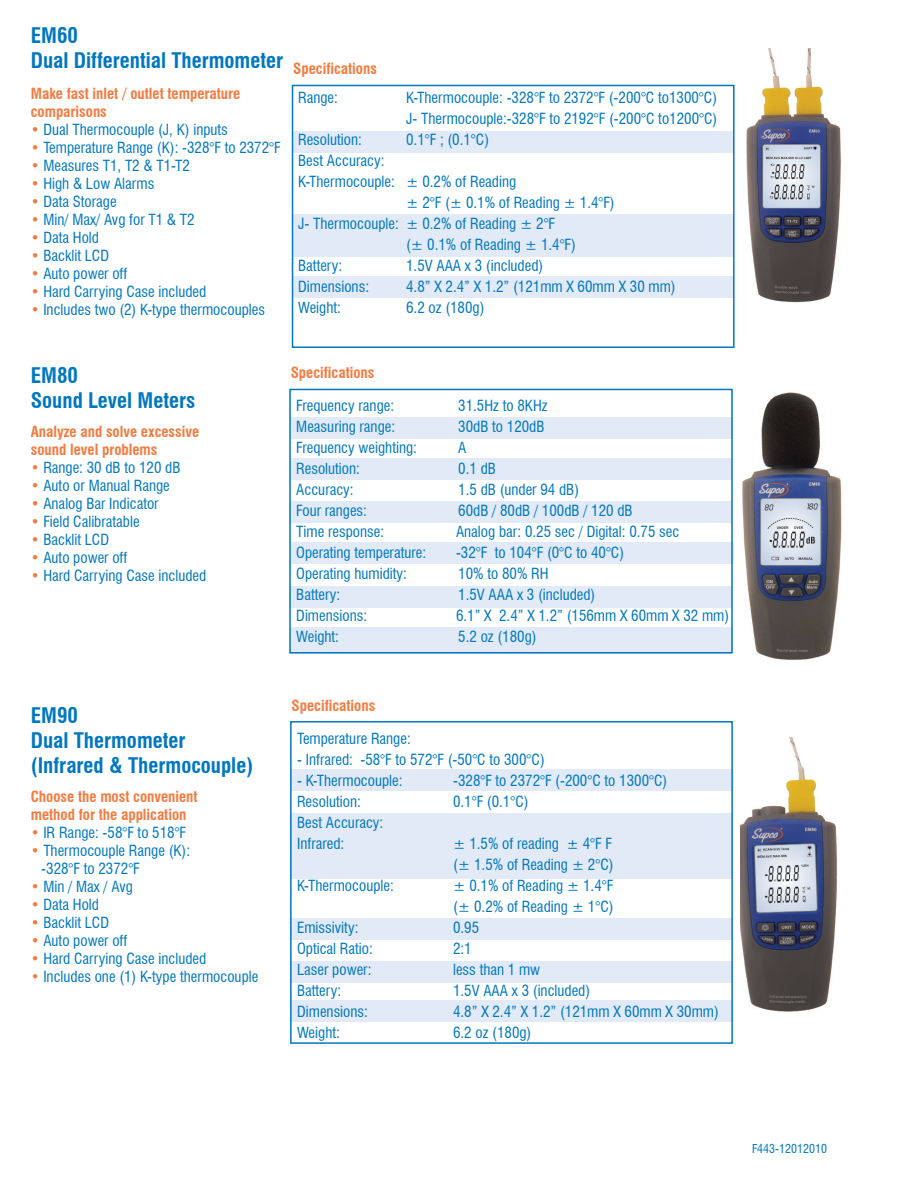
<style>
.page{position:relative;width:918px;height:1188px;background:#fff}
.page>*{position:absolute;margin:0;border:0;box-sizing:border-box;transform-origin:0 0}
.t1{font:700 condensed 21px/25.2px "Swiss 721 BT";color:#0077c0}
.t2{font:condensed 15px/21px "Swiss 721 BT";color:#0077c0}
.t3{font:700 condensed 15px/18px "Swiss 721 BT";color:#f47b40}
.t4{font:condensed 12px "Swiss 721 BT";color:#0077c0}
.s1{color:#f47b40}
</style>
<div class="page">
<img style="left:746px;top:48px;width:95px;height:255px">
<div style="left:291px;top:1001px;width:443px;height:21px;background:#e1eaf6"></div>
<div style="left:292px;top:131px;width:441px;height:21px;background:#e1eaf6"></div>
<div style="left:293px;top:215px;width:440px;height:42px;background:#e1eaf6"></div>
<div style="left:293px;top:277px;width:441px;height:21px;background:#e1eaf6"></div>
<img style="left:740px;top:737px;width:97px;height:275px">
<div style="left:291px;top:770px;width:443px;height:21px;background:#e1eaf6"></div>
<div style="left:290px;top:813px;width:443px;height:66px;background:#e1eaf6"></div>
<div style="left:290px;top:919px;width:443px;height:21px;background:#e1eaf6"></div>
<div style="left:290px;top:961px;width:443px;height:21px;background:#e1eaf6"></div>
<div style="left:290px;top:721px;width:443px;height:323px;border:2px solid #0077c0"></div>
<div style="left:290px;top:417px;width:443px;height:21px;background:#e1eaf6"></div>
<div style="left:291px;top:459px;width:441px;height:21px;background:#e1eaf6"></div>
<div style="left:289px;top:502px;width:443px;height:21px;background:#e1eaf6"></div>
<img style="left:742px;top:392px;width:100px;height:268px">
<div style="left:291px;top:542px;width:443px;height:22px;background:#e1eaf6"></div>
<div style="left:290px;top:586px;width:442px;height:21px;background:#e1eaf6"></div>
<div style="left:290px;top:627px;width:443px;height:27px;background:#e1eaf6"></div>
<div style="left:289px;top:389px;width:444px;height:265px;border:2px solid #0077c0"></div>
<div style="left:292px;top:85px;width:443px;height:263px;border:2px solid #0077c0"></div>
<h1 class="t1" style="left:31px;top:23px;width:254px">EM60<br>Dual Differential Thermometer</h1>
<p class="t3" style="left:31px;top:84px;width:211px">Make fast inlet / outlet temperature comparisons</p>
<p class="t2" style="left:31px;top:119px;width:199px"><span class="s1">•</span> Dual Thermocouple (J, K) inputs</p>
<p class="t2" style="left:31px;top:137px;width:251px"><span class="s1">•</span> Temperature Range (K): -328°F to 2372°F</p>
<p class="t2" style="left:31px;top:155px;width:161px"><span class="s1">•</span> Measures T1, T2 &amp; T1-T2</p>
<p class="t2" style="left:31px;top:173px;width:125px"><span class="s1">•</span> High &amp; Low Alarms</p>
<p class="t2" style="left:31px;top:191px;width:87px"><span class="s1">•</span> Data Storage</p>
<p class="t2" style="left:31px;top:209px;width:165px"><span class="s1">•</span> Min/ Max/ Avg for T1 &amp; T2</p>
<p class="t2" style="left:31px;top:227px;width:70px"><span class="s1">•</span> Data Hold</p>
<p class="t2" style="left:31px;top:245px;width:80px"><span class="s1">•</span> Backlit LCD</p>
<p class="t2" style="left:31px;top:263px;width:98px"><span class="s1">•</span> Auto power off</p>
<p class="t2" style="left:31px;top:281px;width:177px"><span class="s1">•</span> Hard Carrying Case included</p>
<p class="t2" style="left:31px;top:299px;width:236px"><span class="s1">•</span> Includes two (2) K-type thermocouples</p>
<p class="t3" style="left:293px;top:59px;width:85px">Specifications</p>
<p class="t2" style="left:298px;top:87px;width:41px">Range:</p>
<p class="t2" style="left:406px;top:87px;width:313px">K-Thermocouple: -328°F to 2372°F (-200°C to1300°C)<br>J- Thermocouple:-328°F to 2192°F (-200°C to1200°C)</p>
<p class="t2" style="left:298px;top:129px;width:65px">Resolution:</p>
<p class="t2" style="left:406px;top:129px;width:84px">0.1°F ; (0.1°C)</p>
<p class="t2" style="left:298px;top:150px;width:88px">Best Accuracy:</p>
<p class="t2" style="left:298px;top:171px;width:220px">K-Thermocouple: ± 0.2% of Reading</p>
<p class="t2" style="left:406px;top:192px;width:210px">± 2°F (± 0.1% of Reading ± 1.4°F)</p>
<p class="t2" style="left:298px;top:213px;width:258px">J- Thermocouple: ± 0.2% of Reading ± 2°F</p>
<p class="t2" style="left:406px;top:234px;width:171px">(± 0.1% of Reading ± 1.4°F)</p>
<p class="t2" style="left:298px;top:255px;width:46px">Battery:</p>
<p class="t2" style="left:406px;top:255px;width:139px">1.5V AAA x 3 (included)</p>
<p class="t2" style="left:298px;top:276px;width:72px">Dimensions:</p>
<p class="t2" style="left:406px;top:276px;width:271px">4.8” X 2.4” X 1.2” (121mm X 60mm X 30 mm)</p>
<p class="t2" style="left:298px;top:297px;width:44px">Weight:</p>
<p class="t2" style="left:406px;top:297px;width:80px">6.2 oz (180g)</p>
<h1 class="t1" style="left:31px;top:363px;width:166px">EM80<br>Sound Level Meters</h1>
<p class="t3" style="left:31px;top:422px;width:170px">Analyze and solve excessive sound level problems</p>
<p class="t2" style="left:31px;top:457px;width:151px"><span class="s1">•</span> Range: 30 dB to 120 dB</p>
<p class="t2" style="left:31px;top:475px;width:141px"><span class="s1">•</span> Auto or Manual Range</p>
<p class="t2" style="left:31px;top:493px;width:129px"><span class="s1">•</span> Analog Bar Indicator</p>
<p class="t2" style="left:31px;top:511px;width:110px"><span class="s1">•</span> Field Calibratable</p>
<p class="t2" style="left:31px;top:529px;width:80px"><span class="s1">•</span> Backlit LCD</p>
<p class="t2" style="left:31px;top:547px;width:98px"><span class="s1">•</span> Auto power off</p>
<p class="t2" style="left:31px;top:565px;width:177px"><span class="s1">•</span> Hard Carrying Case included</p>
<p class="t3" style="left:291px;top:363px;width:85px">Specifications</p>
<p class="t2" style="left:296px;top:395px;width:99px">Frequency range:</p>
<p class="t2" style="left:458px;top:395px;width:91px">31.5Hz to 8KHz</p>
<p class="t2" style="left:296px;top:416px;width:100px">Measuring range:</p>
<p class="t2" style="left:458px;top:416px;width:88px">30dB to 120dB</p>
<p class="t2" style="left:296px;top:437px;width:122px">Frequency weighting:</p>
<p class="t2" style="left:458px;top:437px;width:10px">A</p>
<p class="t2" style="left:296px;top:458px;width:65px">Resolution:</p>
<p class="t2" style="left:458px;top:458px;width:39px">0.1 dB</p>
<p class="t2" style="left:296px;top:479px;width:59px">Accuracy:</p>
<p class="t2" style="left:458px;top:479px;width:122px">1.5 dB (under 94 dB)</p>
<p class="t2" style="left:296px;top:500px;width:72px">Four ranges:</p>
<p class="t2" style="left:458px;top:500px;width:176px">60dB / 80dB / 100dB / 120 dB</p>
<p class="t2" style="left:296px;top:521px;width:89px">Time response:</p>
<p class="t2" style="left:456px;top:521px;width:225px">Analog bar: 0.25 sec / Digital: 0.75 sec</p>
<p class="t2" style="left:296px;top:542px;width:131px">Operating temperature:</p>
<p class="t2" style="left:456px;top:542px;width:170px">-32°F to 104°F (0°C to 40°C)</p>
<p class="t2" style="left:296px;top:563px;width:112px">Operating humidity:</p>
<p class="t2" style="left:458px;top:563px;width:92px">10% to 80% RH</p>
<p class="t2" style="left:296px;top:584px;width:46px">Battery:</p>
<p class="t2" style="left:458px;top:584px;width:139px">1.5V AAA x 3 (included)</p>
<p class="t2" style="left:296px;top:605px;width:72px">Dimensions:</p>
<p class="t2" style="left:456px;top:605px;width:275px">6.1” X 2.4” X 1.2” (156mm X 60mm X 32 mm)</p>
<p class="t2" style="left:296px;top:626px;width:44px">Weight:</p>
<p class="t2" style="left:458px;top:626px;width:80px">5.2 oz (180g)</p>
<h1 class="t1" style="left:31px;top:702px;width:224px">EM90<br>Dual Thermometer (Infrared &amp; Thermocouple)</h1>
<p class="t3" style="left:31px;top:788px;width:168px">Choose the most convenient method for the application</p>
<p class="t2" style="left:31px;top:822px;width:157px"><span class="s1">•</span> IR Range: -58°F to 518°F</p>
<p class="t2" style="left:41px;top:842px;width:150px;line-height:18px;text-indent:-10px"><span class="s1">•</span> Thermocouple Range (K): -328°F to 2372°F</p>
<p class="t2" style="left:31px;top:876px;width:104px"><span class="s1">•</span> Min / Max / Avg</p>
<p class="t2" style="left:31px;top:894px;width:70px"><span class="s1">•</span> Data Hold</p>
<p class="t2" style="left:31px;top:912px;width:80px"><span class="s1">•</span> Backlit LCD</p>
<p class="t2" style="left:31px;top:930px;width:98px"><span class="s1">•</span> Auto power off</p>
<p class="t2" style="left:31px;top:948px;width:177px"><span class="s1">•</span> Hard Carrying Case included</p>
<p class="t2" style="left:31px;top:966px;width:229px"><span class="s1">•</span> Includes one (1) K-type thermocouple</p>
<p class="t3" style="left:292px;top:696px;width:85px">Specifications</p>
<p class="t2" style="left:297px;top:728px;width:115px">Temperature Range:</p>
<p class="t2" style="left:297px;top:749px;width:249px">- Infrared: -58°F to 572°F (-50°C to 300°C)</p>
<p class="t2" style="left:297px;top:770px;width:107px">- K-Thermocouple:</p>
<p class="t2" style="left:453px;top:770px;width:216px">-328°F to 2372°F (-200°C to 1300°C)</p>
<p class="t2" style="left:297px;top:791px;width:65px">Resolution:</p>
<p class="t2" style="left:453px;top:791px;width:77px">0.1°F (0.1°C)</p>
<p class="t2" style="left:297px;top:812px;width:88px">Best Accuracy:<br>Infrared:</p>
<p class="t2" style="left:453px;top:833px;width:162px">± 1.5% of reading ± 4°F F (± 1.5% of Reading ± 2°C)</p>
<p class="t2" style="left:297px;top:875px;width:98px">K-Thermocouple:</p>
<p class="t2" style="left:453px;top:875px;width:162px">± 0.1% of Reading ± 1.4°F (± 0.2% of Reading ± 1°C)</p>
<p class="t2" style="left:297px;top:917px;width:63px">Emissivity:</p>
<p class="t2" style="left:453px;top:917px;width:28px">0.95</p>
<p class="t2" style="left:297px;top:938px;width:77px">Optical Ratio:</p>
<p class="t2" style="left:453px;top:938px;width:20px">2:1</p>
<p class="t2" style="left:297px;top:959px;width:76px">Laser power:</p>
<p class="t2" style="left:453px;top:959px;width:89px">less than 1 mw</p>
<p class="t2" style="left:297px;top:980px;width:46px">Battery:</p>
<p class="t2" style="left:453px;top:980px;width:139px">1.5V AAA x 3 (included)</p>
<p class="t2" style="left:297px;top:1001px;width:72px">Dimensions:</p>
<p class="t2" style="left:453px;top:1001px;width:267px">4.8” X 2.4” X 1.2” (121mm X 60mm X 30mm)</p>
<p class="t2" style="left:297px;top:1022px;width:44px">Weight:</p>
<p class="t2" style="left:453px;top:1022px;width:80px">6.2 oz (180g)</p>
<p class="t4" style="left:752px;top:1141px;width:76px">F443-12012010</p>
</div>
